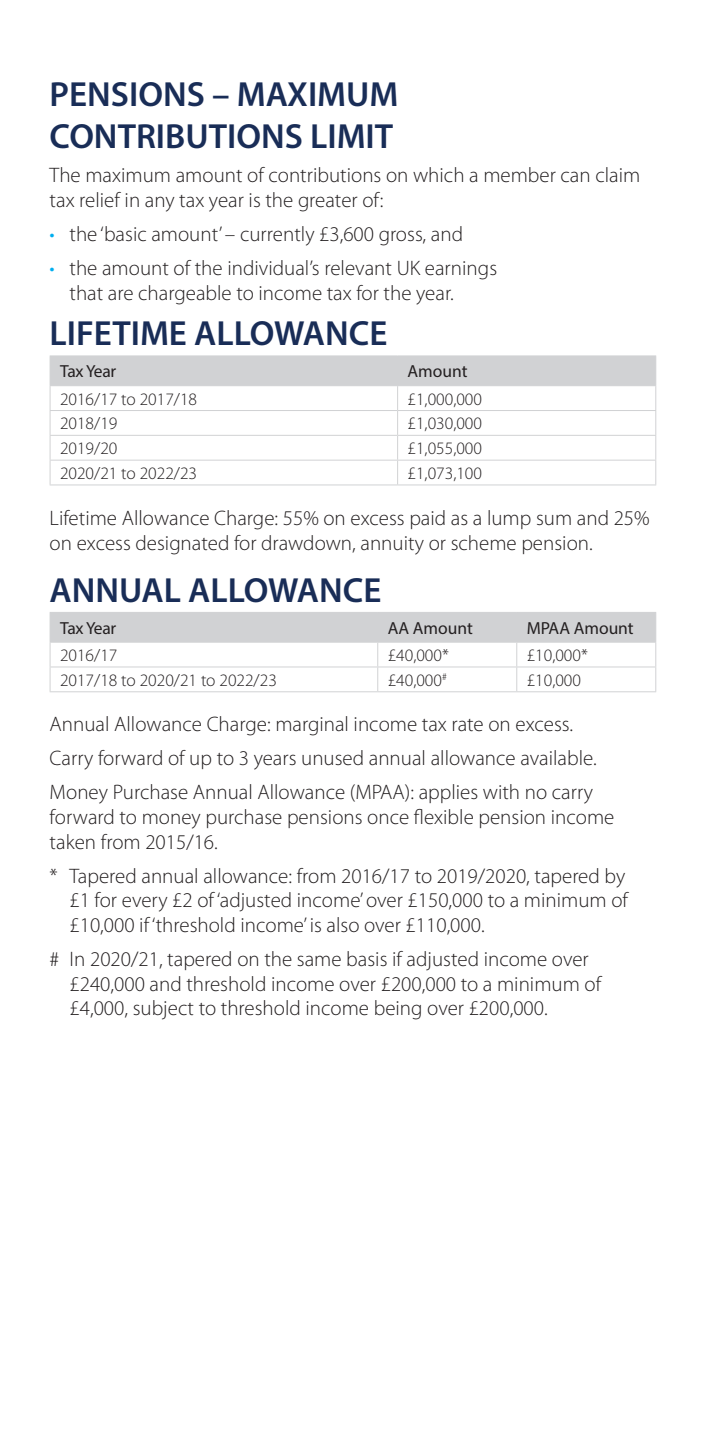
<style>
.page{position:relative;width:705px;height:1444px;background:#fff}
.page>*{position:absolute;margin:0;border:0;box-sizing:border-box;transform-origin:0 0}
.t1{font:600 35px/42px "Myriad Pro";color:#192d57}
.t2{font:300 21px/24.5px "Myriad Pro";color:#231f20}
.t3{font:300 17.5px "Myriad Pro";color:#231f20}
.t4{font:17.5px "Myriad Pro";letter-spacing:-.005em;color:#231f20}
.s1{color:#00aeef}
</style>
<div class="page">
<hr style="left:50px;top:355px;width:347px;height:1px;background:#d1d2d4">
<hr style="left:49px;top:356px;width:2px;height:29px;background:#d1d2d4">
<hr style="left:397px;top:355px;width:259px;height:1px;background:#d1d2d4">
<hr style="left:49px;top:386px;width:2px;height:24px;background:#d1d2d4">
<hr style="left:49px;top:411px;width:2px;height:24px;background:#d1d2d4">
<hr style="left:49px;top:436px;width:2px;height:24px;background:#d1d2d4">
<hr style="left:49px;top:460px;width:2px;height:24px;background:#d1d2d4">
<svg style="left:50px;top:356px;width:606px;height:128px"></svg>
<hr style="left:50px;top:484px;width:347px;height:1px;background:#d1d2d4">
<hr style="left:397px;top:484px;width:259px;height:1px;background:#d1d2d4">
<hr style="left:49px;top:613px;width:2px;height:29px;background:#d1d2d4">
<hr style="left:49px;top:642px;width:2px;height:24px;background:#d1d2d4">
<hr style="left:49px;top:667px;width:2px;height:24px;background:#d1d2d4">
<svg style="left:50px;top:612px;width:606px;height:79px"></svg>
<hr style="left:50px;top:691px;width:327px;height:1px;background:#d1d2d4">
<hr style="left:377px;top:691px;width:139px;height:1px;background:#d1d2d4">
<hr style="left:516px;top:691px;width:140px;height:1px;background:#d1d2d4">
<h1 class="t1" style="left:50px;top:72px;width:350px">PENSIONS – MAXIMUM<br>CONTRIBUTIONS LIMIT</h1>
<p class="t2" style="left:50px;top:163px;width:592px">The maximum amount of contributions on which a member can claim tax relief in any tax year is the greater of:</p>
<p class="t2" style="left:50px;top:222px;width:415px"><span class="s1">•</span> the ‘basic amount’ – currently £3,600 gross, and</p>
<p class="t2" style="left:69px;top:256px;width:429px;text-indent:-20px"><span class="s1">•</span> the amount of the individual’s relevant UK earnings that are chargeable to income tax for the year.</p>
<h1 class="t1" style="left:50px;top:312px;width:339px">LIFETIME ALLOWANCE</h1>
<p class="t4" style="left:60px;top:361px;width:58px">Tax Year</p>
<p class="t4" style="left:407px;top:361px;width:61px">Amount</p>
<p class="t3" style="left:60px;top:388px;width:139px">2016/17 to 2017/18</p>
<p class="t3" style="left:407px;top:388px;width:76px">£1,000,000</p>
<p class="t3" style="left:60px;top:413px;width:59px">2018/19</p>
<p class="t3" style="left:407px;top:413px;width:76px">£1,030,000</p>
<p class="t3" style="left:60px;top:438px;width:59px">2019/20</p>
<p class="t3" style="left:407px;top:438px;width:76px">£1,055,000</p>
<p class="t3" style="left:60px;top:463px;width:139px">2020/21 to 2022/23</p>
<p class="t3" style="left:407px;top:463px;width:76px">£1,073,100</p>
<p class="t2" style="left:50px;top:506px;width:601px">Lifetime Allowance Charge: 55% on excess paid as a lump sum and 25% on excess designated for drawdown, annuity or scheme pension.</p>
<h1 class="t1" style="left:50px;top:568px;width:333px">ANNUAL ALLOWANCE</h1>
<p class="t4" style="left:60px;top:617px;width:58px">Tax Year</p>
<p class="t4" style="left:387px;top:617px;width:87px">AA Amount</p>
<p class="t4" style="left:526px;top:617px;width:108px">MPAA Amount</p>
<p class="t3" style="left:60px;top:645px;width:59px">2016/17</p>
<p class="t3" style="left:387px;top:645px;width:63px">£40,000*</p>
<p class="t3" style="left:526px;top:645px;width:63px">£10,000*</p>
<p class="t3" style="left:60px;top:669px;width:218px">2017/18 to 2020/21 to 2022/23</p>
<p class="t3" style="left:387px;top:669px;width:61px">£40,000<sup>#</sup></p>
<p class="t3" style="left:526px;top:669px;width:56px">£10,000</p>
<p class="t2" style="left:50px;top:706px;width:548px;line-height:34.3px">Annual Allowance Charge: marginal income tax rate on excess.<br>Carry forward of up to 3 years unused annual allowance available.<br>Money Purchase Annual Allowance (MPAA): applies with no carry</p>
<p class="t2" style="left:50px;top:804px;width:566px">forward to money purchase pensions once flexible pension income taken from 2015/16.</p>
<p class="t2" style="left:69px;top:863px;width:560px;text-indent:-20px">* Tapered annual allowance: from 2016/17 to 2019/2020, tapered by £1 for every £2 of ‘adjusted income’ over £150,000 to a minimum of £10,000 if ‘threshold income’ is also over £110,000.</p>
<p class="t2" style="left:69px;top:947px;width:533px;text-indent:-20px"># In 2020/21, tapered on the same basis if adjusted income over £240,000 and threshold income over £200,000 to a minimum of £4,000, subject to threshold income being over £200,000.</p>
</div>
